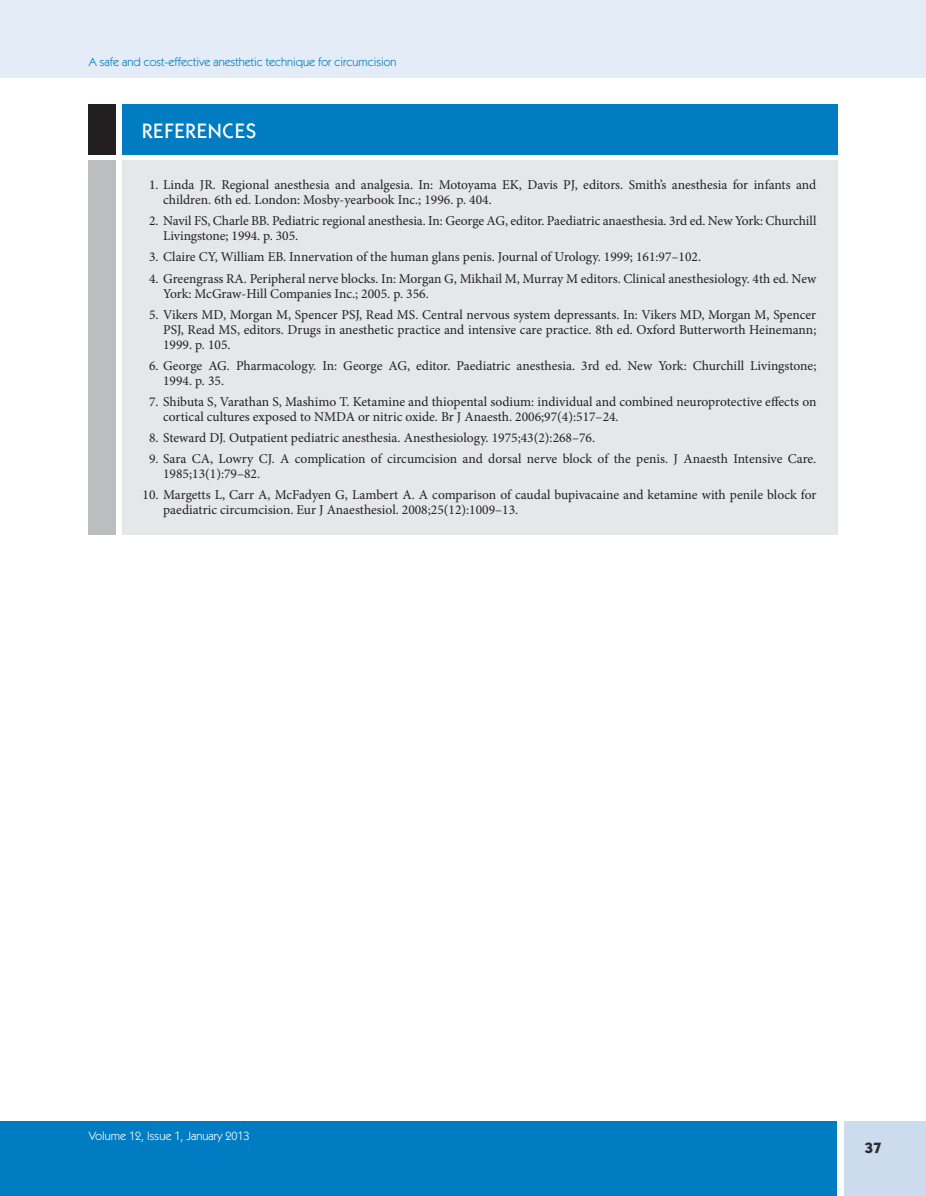
<style>
.page{position:relative;width:926px;height:1196px;background:#fff}
.page>*{position:absolute;margin:0;border:0;box-sizing:border-box;transform-origin:0 0}
.Reference_Heading{font:500 21px "ITC Kabel Std";letter-spacing:.03em;color:#fff}
.t1{font:700 15px "ITC Kabel Std";color:#2a2b2d}
.Ref-Tx{font:13.5px/15px "Minion Pro";color:#231f20}
.t2{font:12px "ITC Kabel Std";color:#007cc2}
.t3{font:12px "ITC Kabel Std";color:#fff}
</style>
<div class="page">
<hr style="left:0;top:1121px;width:4px;height:74px;background:#007cc2">
<hr style="left:0;top:0;width:4px;height:77px;background:#e4ecf7">
<div style="left:4px;top:0;width:921px;height:77px;background:#e4ecf7"></div>
<div style="left:843px;top:1121px;width:82px;height:74px;background:#cddbef"></div>
<div style="left:4px;top:1121px;width:833px;height:74px;background:#007cc2"></div>
<div style="left:122px;top:160px;width:715px;height:375px;background:#e6e7e9"></div>
<div style="left:89px;top:104px;width:27px;height:50px;background:#231f20"></div>
<div style="left:89px;top:160px;width:27px;height:375px;background:#bcbdc0"></div>
<div style="left:122px;top:104px;width:715px;height:50px;background:#007cc2"></div>
<p class="t2" style="left:89px;top:55px;width:309px">A safe and cost-effective anesthetic technique for circumcision</p>
<p class="Reference_Heading" style="left:142px;top:118px;width:116px">REFERENCES</p>
<p class="Ref-Tx" style="left:163px;top:178px;width:654px;text-indent:-14px">1. Linda JR. Regional anesthesia and analgesia. In: Motoyama EK, Davis PJ, editors. Smith’s anesthesia for infants and children. 6th ed. London: Mosby-yearbook Inc.; 1996. p. 404.</p>
<p class="Ref-Tx" style="left:163px;top:214px;width:654px;text-indent:-14px">2. Navil FS, Charle BB. Pediatric regional anesthesia. In: George AG, editor. Paediatric anaesthesia. 3rd ed. New York: Churchill<br>Livingstone; 1994. p. 305.</p>
<p class="Ref-Tx" style="left:149px;top:250px;width:553px">3. Claire CY, William EB. Innervation of the human glans penis. Journal of Urology. 1999; 161:97–102.</p>
<p class="Ref-Tx" style="left:163px;top:271px;width:654px;text-indent:-14px">4. Greengrass RA. Peripheral nerve blocks. In: Morgan G, Mikhail M, Murray M editors. Clinical anesthesiology. 4th ed. New<br>York: McGraw-Hill Companies Inc.; 2005. p. 356.</p>
<p class="Ref-Tx" style="left:163px;top:307px;width:654px;text-align:justify;text-indent:-14px">5. Vikers MD, Morgan M, Spencer PSJ, Read MS. Central nervous system depressants. In: Vikers MD, Morgan M, Spencer PSJ, Read MS, editors. Drugs in anesthetic practice and intensive care practice. 8th ed. Oxford Butterworth Heinemann; 1999. p. 105.</p>
<p class="Ref-Tx" style="left:163px;top:358px;width:654px;text-indent:-14px">6. George AG. Pharmacology. In: George AG, editor. Paediatric anesthesia. 3rd ed. New York: Churchill Livingstone;<br>1994. p. 35.</p>
<p class="Ref-Tx" style="left:163px;top:394px;width:654px;text-indent:-14px">7. Shibuta S, Varathan S, Mashimo T. Ketamine and thiopental sodium: individual and combined neuroprotective effects on cortical cultures exposed to NMDA or nitric oxide. Br J Anaesth. 2006;97(4):517–24.</p>
<p class="Ref-Tx" style="left:149px;top:430px;width:447px">8. Steward DJ. Outpatient pediatric anesthesia. Anesthesiology. 1975;43(2):268–76.</p>
<p class="Ref-Tx" style="left:163px;top:451px;width:654px;text-indent:-14px">9. Sara CA, Lowry CJ. A complication of circumcision and dorsal nerve block of the penis. J Anaesth Intensive Care.<br>1985;13(1):79–82.</p>
<p class="Ref-Tx" style="left:163px;top:487px;width:654px;text-indent:-21px">10. Margetts L, Carr A, McFadyen G, Lambert A. A comparison of caudal bupivacaine and ketamine with penile block for paediatric circumcision. Eur J Anaesthesiol. 2008;25(12):1009–13.</p>
<p class="t3" style="left:89px;top:1128px;width:162px">Volume 12, Issue 1, January 2013</p>
<p class="t1" style="left:864px;top:1138px;width:18px">37</p>
</div>
